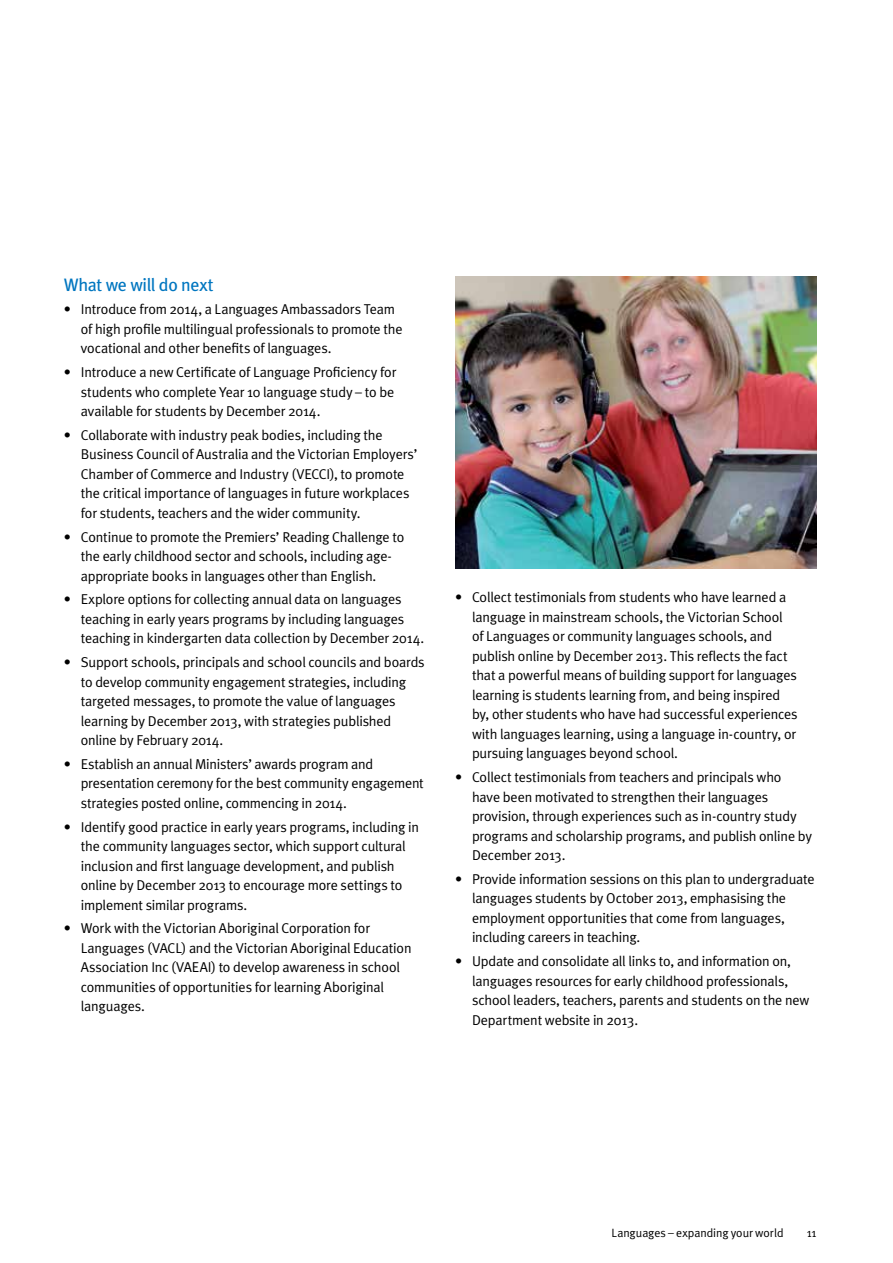
<style>
.page{position:relative;width:893px;height:1263px;background:#fff}
.page>*{position:absolute;margin:0;border:0;box-sizing:border-box;transform-origin:0 0}
.t1{font:18px "Meta Plus";letter-spacing:-.025em;color:#0076c0}
.t2{font:14.25px/19.5px "Meta Plus Normal";letter-spacing:-.015em;color:#000}
.t3{font:12px "Meta Plus Normal";letter-spacing:-.005em;color:#000}
</style>
<div class="page">
<img style="left:455px;top:276px;width:361px;height:292px">
<p class="t1" style="left:64px;top:274px;width:151px">What we will do next</p>
<p class="t2" style="left:81px;top:299px;width:323px;text-indent:-17px">• Introduce from 2014, a Languages Ambassadors Team of high profile multilingual professionals to promote the vocational and other benefits of languages.</p>
<p class="t2" style="left:81px;top:362px;width:317px;text-indent:-17px">• Introduce a new Certificate of Language Proficiency for students who complete Year 10 language study – to be available for students by December 2014.</p>
<p class="t2" style="left:81px;top:425px;width:338px;text-indent:-17px">• Collaborate with industry peak bodies, including the Business Council of Australia and the Victorian Employers’ Chamber of Commerce and Industry (VECCI), to promote the critical importance of languages in future workplaces for students, teachers and the wider community.</p>
<p class="t2" style="left:81px;top:527px;width:325px;text-indent:-17px">• Continue to promote the Premiers’ Reading Challenge to the early childhood sector and schools, including age&shy;appropriate books in languages other than English.</p>
<p class="t2" style="left:81px;top:589px;width:345px;text-indent:-17px">• Explore options for collecting annual data on languages teaching in early years programs by including languages teaching in kindergarten data collection by December 2014.</p>
<p class="t2" style="left:81px;top:652px;width:345px;text-indent:-17px">• Support schools, principals and school councils and boards to develop community engagement strategies, including targeted messages, to promote the value of languages learning by December 2013, with strategies published online by February 2014.</p>
<p class="t2" style="left:81px;top:754px;width:345px;text-indent:-17px">• Establish an annual Ministers’ awards program and presentation ceremony for the best community engagement strategies posted online, commencing in 2014.</p>
<p class="t2" style="left:81px;top:817px;width:340px;text-indent:-17px">• Identify good practice in early years programs, including in the community languages sector, which support cultural inclusion and first language development, and publish online by December 2013 to encourage more settings to implement similar programs.</p>
<p class="t2" style="left:81px;top:918px;width:332px;text-indent:-17px">• Work with the Victorian Aboriginal Corporation for Languages (VACL) and the Victorian Aboriginal Education Association Inc (VAEAI) to develop awareness in school communities of opportunities for learning Aboriginal languages.</p>
<p class="t2" style="left:472px;top:587px;width:327px;text-indent:-17px">• Collect testimonials from students who have learned a language in mainstream schools, the Victorian School of Languages or community languages schools, and publish online by December 2013. This reflects the fact that a powerful means of building support for languages learning is students learning from, and being inspired by, other students who have had successful experiences with languages learning, using a language in-country, or pursuing languages beyond school.</p>
<p class="t2" style="left:472px;top:767px;width:342px;text-indent:-17px">• Collect testimonials from teachers and principals who have been motivated to strengthen their languages provision, through experiences such as in-country study programs and scholarship programs, and publish online by December 2013.</p>
<p class="t2" style="left:472px;top:869px;width:344px;text-indent:-17px">• Provide information sessions on this plan to undergraduate languages students by October 2013, emphasising the employment opportunities that come from languages, including careers in teaching.</p>
<p class="t2" style="left:472px;top:951px;width:339px;text-indent:-17px">• Update and consolidate all links to, and information on, languages resources for early childhood professionals, school leaders, teachers, parents and students on the new Department website in 2013.</p>
<p class="t3" style="left:612px;top:1225px;width:173px">Languages – expanding your world</p>
<p class="t3" style="left:807px;top:1225px;width:11px">11</p>
</div>
